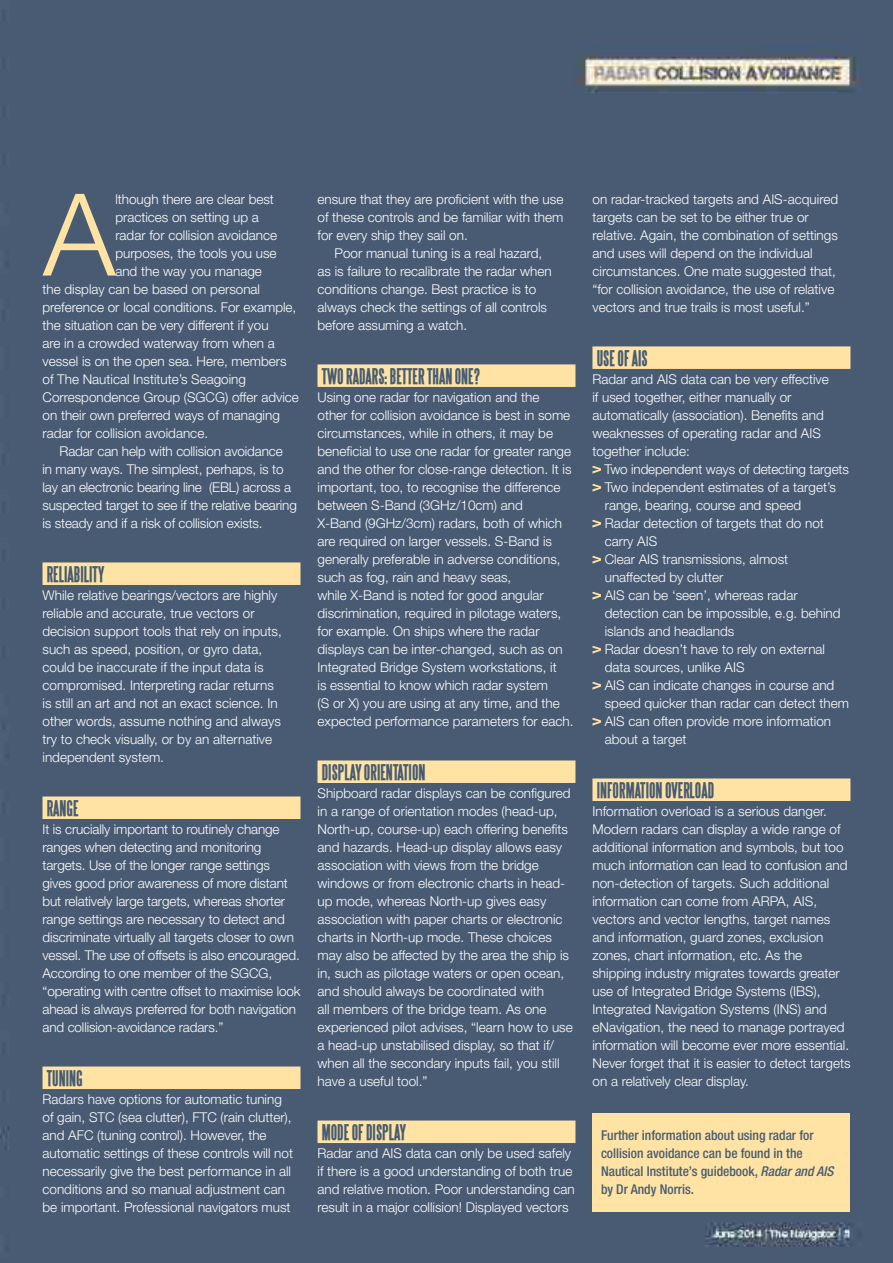
<style>
.page{position:relative;width:893px;height:1263px;background:#495b73}
.page>*{position:absolute;margin:0;border:0;box-sizing:border-box;transform-origin:0 0}
.t1{font:300 114.3px "Helvetica Neue LT Std";color:#ffe3a5}
.t2{font:700 19.5px "Steelfish";color:#475c72}
.t3{font:300 13.5px/18px "Helvetica Neue LT Std";color:#fff}
.t4{font:500 condensed 13.5px/18px "Helvetica Neue LT Std";color:#475c72}
.s1{font-style:italic}
</style>
<div class="page">
<div style="left:43px;top:562px;width:257px;height:23px;background:#ffe3a5"></div>
<div style="left:43px;top:796px;width:257px;height:23px;background:#ffe3a5"></div>
<div style="left:43px;top:1066px;width:257px;height:23px;background:#ffe3a5"></div>
<div style="left:317px;top:364px;width:258px;height:23px;background:#ffe3a5"></div>
<div style="left:317px;top:760px;width:258px;height:23px;background:#ffe3a5"></div>
<div style="left:317px;top:1120px;width:258px;height:23px;background:#ffe3a5"></div>
<div style="left:592px;top:346px;width:258px;height:23px;background:#ffe3a5"></div>
<div style="left:592px;top:778px;width:258px;height:23px;background:#ffe3a5"></div>
<svg style="left:592px;top:466px;width:9px;height:8px"></svg>
<svg style="left:592px;top:484px;width:9px;height:8px"></svg>
<svg style="left:592px;top:520px;width:9px;height:8px"></svg>
<svg style="left:592px;top:556px;width:9px;height:8px"></svg>
<svg style="left:592px;top:592px;width:9px;height:8px"></svg>
<svg style="left:592px;top:646px;width:9px;height:8px"></svg>
<svg style="left:592px;top:682px;width:9px;height:8px"></svg>
<svg style="left:592px;top:718px;width:9px;height:8px"></svg>
<div style="left:592px;top:1113px;width:258px;height:99px;background:#ffe3a5"></div>
<h1 class="t1" style="left:43px;top:165px;width:74px">A</h1>
<p class="t3" style="left:115px;top:189px;width:160px">lthough there are clear best</p>
<p class="t3" style="left:115px;top:207px;width:145px">practices on setting up a</p>
<p class="t3" style="left:115px;top:225px;width:163px">radar for collision avoidance</p>
<p class="t3" style="left:115px;top:243px;width:163px">purposes, the tools you use</p>
<p class="t3" style="left:115px;top:261px;width:148px">and the way you manage</p>
<p class="t3" style="left:43px;top:279px;width:219px">the display can be based on personal</p>
<p class="t3" style="left:43px;top:297px;width:255px">preference or local conditions. For example,</p>
<p class="t3" style="left:43px;top:315px;width:228px">the situation can be very different if you</p>
<p class="t3" style="left:43px;top:333px;width:234px">are in a crowded waterway from when a</p>
<p class="t3" style="left:43px;top:351px;width:246px">vessel is on the open sea. Here, members</p>
<p class="t3" style="left:43px;top:369px;width:205px">of The Nautical Institute’s Seagoing</p>
<p class="t3" style="left:43px;top:387px;width:258px">Correspondence Group (SGCG) offer advice</p>
<p class="t3" style="left:43px;top:405px;width:239px">on their own preferred ways of managing</p>
<p class="t3" style="left:43px;top:423px;width:167px">radar for collision avoidance.</p>
<p class="t3" style="left:60px;top:441px;width:225px">Radar can help with collision avoidance</p>
<p class="t3" style="left:43px;top:459px;width:242px">in many ways. The simplest, perhaps, is to</p>
<p class="t3" style="left:43px;top:477px;width:250px">lay an electronic bearing line (EBL) across a</p>
<p class="t3" style="left:43px;top:495px;width:256px">suspected target to see if the relative bearing</p>
<p class="t3" style="left:43px;top:513px;width:222px">is steady and if a risk of collision exists.</p>
<h2 class="t2" style="left:47px;top:563px;width:59px">RELIABILITY</h2>
<p class="t3" style="left:43px;top:585px;width:241px">While relative bearings/vectors are highly reliable and accurate, true vectors or decision support tools that rely on inputs, such as speed, position, or gyro data, could be inaccurate if the input data is compromised. Interpreting radar returns is still an art and not an exact science. In other words, assume nothing and always try to check visually, or by an alternative independent system.</p>
<h2 class="t2" style="left:47px;top:797px;width:33px">RANGE</h2>
<p class="t3" style="left:43px;top:819px;width:259px">It is crucially important to routinely change ranges when detecting and monitoring targets. Use of the longer range settings gives good prior awareness of more distant but relatively large targets, whereas shorter range settings are necessary to detect and discriminate virtually all targets closer to own vessel. The use of offsets is also encouraged.<br>According to one member of the SGCG, “operating with centre offset to maximise look ahead is always preferred for both navigation and collision-avoidance radars.”</p>
<h2 class="t2" style="left:47px;top:1067px;width:37px">TUNING</h2>
<p class="t3" style="left:43px;top:1089px;width:252px">Radars have options for automatic tuning of gain, STC (sea clutter), FTC (rain clutter), and AFC (tuning control). However, the automatic settings of these controls will not necessarily give the best performance in all conditions and so manual adjustment can be important. Professional navigators must</p>
<p class="t3" style="left:317px;top:189px;width:247px">ensure that they are proficient with the use</p>
<p class="t3" style="left:317px;top:207px;width:247px">of these controls and be familiar with them</p>
<p class="t3" style="left:317px;top:225px;width:152px">for every ship they sail on.</p>
<p class="t3" style="left:334px;top:243px;width:209px">Poor manual tuning is a real hazard,</p>
<p class="t3" style="left:317px;top:261px;width:236px">as is failure to recalibrate the radar when</p>
<p class="t3" style="left:317px;top:279px;width:220px">conditions change. Best practice is to</p>
<p class="t3" style="left:317px;top:297px;width:231px">always check the settings of all controls</p>
<p class="t3" style="left:317px;top:315px;width:151px">before assuming a watch.</p>
<h2 class="t2" style="left:322px;top:365px;width:160px">TWO RADARS: BETTER THAN ONE?</h2>
<p class="t3" style="left:317px;top:387px;width:258px">Using one radar for navigation and the<br>other for collision avoidance is best in some circumstances, while in others, it may be beneficial to use one radar for greater range and the other for close-range detection. It is important, too, to recognise the difference between S-Band (3GHz/10cm) and<br>X-Band (9GHz/3cm) radars, both of which are required on larger vessels. S-Band is generally preferable in adverse conditions, such as fog, rain and heavy seas,<br>while X-Band is noted for good angular discrimination, required in pilotage waters, for example. On ships where the radar displays can be inter-changed, such as on Integrated Bridge System workstations, it<br>is essential to know which radar system<br>(S or X) you are using at any time, and the expected performance parameters for each.</p>
<h2 class="t2" style="left:322px;top:761px;width:105px">DISPLAY ORIENTATION</h2>
<p class="t3" style="left:317px;top:783px;width:257px">Shipboard radar displays can be configured in a range of orientation modes (head-up, North-up, course-up) each offering benefits and hazards. Head-up display allows easy association with views from the bridge windows or from electronic charts in head&shy;up mode, whereas North-up gives easy association with paper charts or electronic charts in North-up mode. These choices may also be affected by the area the ship is in, such as pilotage waters or open ocean, and should always be coordinated with<br>all members of the bridge team. As one experienced pilot advises, “learn how to use a head-up unstabilised display, so that if/ when all the secondary inputs fail, you still have a useful tool.”</p>
<h2 class="t2" style="left:322px;top:1121px;width:86px">MODE OF DISPLAY</h2>
<p class="t3" style="left:317px;top:1143px;width:259px">Radar and AIS data can only be used safely if there is a good understanding of both true and relative motion. Poor understanding can result in a major collision! Displayed vectors</p>
<p class="t3" style="left:592px;top:189px;width:247px">on radar-tracked targets and AIS-acquired targets can be set to be either true or relative. Again, the combination of settings and uses will depend on the individual circumstances. One mate suggested that, “for collision avoidance, the use of relative vectors and true trails is most useful.”</p>
<h2 class="t2" style="left:597px;top:347px;width:53px">USE OF AIS</h2>
<p class="t3" style="left:592px;top:369px;width:238px">Radar and AIS data can be very effective if used together, either manually or automatically (association). Benefits and weaknesses of operating radar and AIS together include:</p>
<p class="t3" style="left:604px;top:459px;width:246px">Two independent ways of detecting targets<br>Two independent estimates of a target’s range, bearing, course and speed<br>Radar detection of targets that do not carry AIS<br>Clear AIS transmissions, almost unaffected by clutter<br>AIS can be ‘seen’, whereas radar detection can be impossible, e.g. behind islands and headlands<br>Radar doesn’t have to rely on external data sources, unlike AIS<br>AIS can indicate changes in course and speed quicker than radar can detect them<br>AIS can often provide more information about a target</p>
<h2 class="t2" style="left:597px;top:779px;width:119px">INFORMATION OVERLOAD</h2>
<p class="t3" style="left:592px;top:801px;width:259px">Information overload is a serious danger.<br>Modern radars can display a wide range of additional information and symbols, but too much information can lead to confusion and non-detection of targets. Such additional information can come from ARPA, AIS, vectors and vector lengths, target names and information, guard zones, exclusion zones, chart information, etc. As the shipping industry migrates towards greater use of Integrated Bridge Systems (IBS), Integrated Navigation Systems (INS) and eNavigation, the need to manage portrayed information will become ever more essential.<br>Never forget that it is easier to detect targets on a relatively clear display.</p>
<p class="t4" style="left:601px;top:1126px;width:234px">Further information about using radar for collision avoidance can be found in the Nautical Institute’s guidebook, <span class="s1">Radar and AIS </span>by Dr Andy Norris.</p>
</div>
